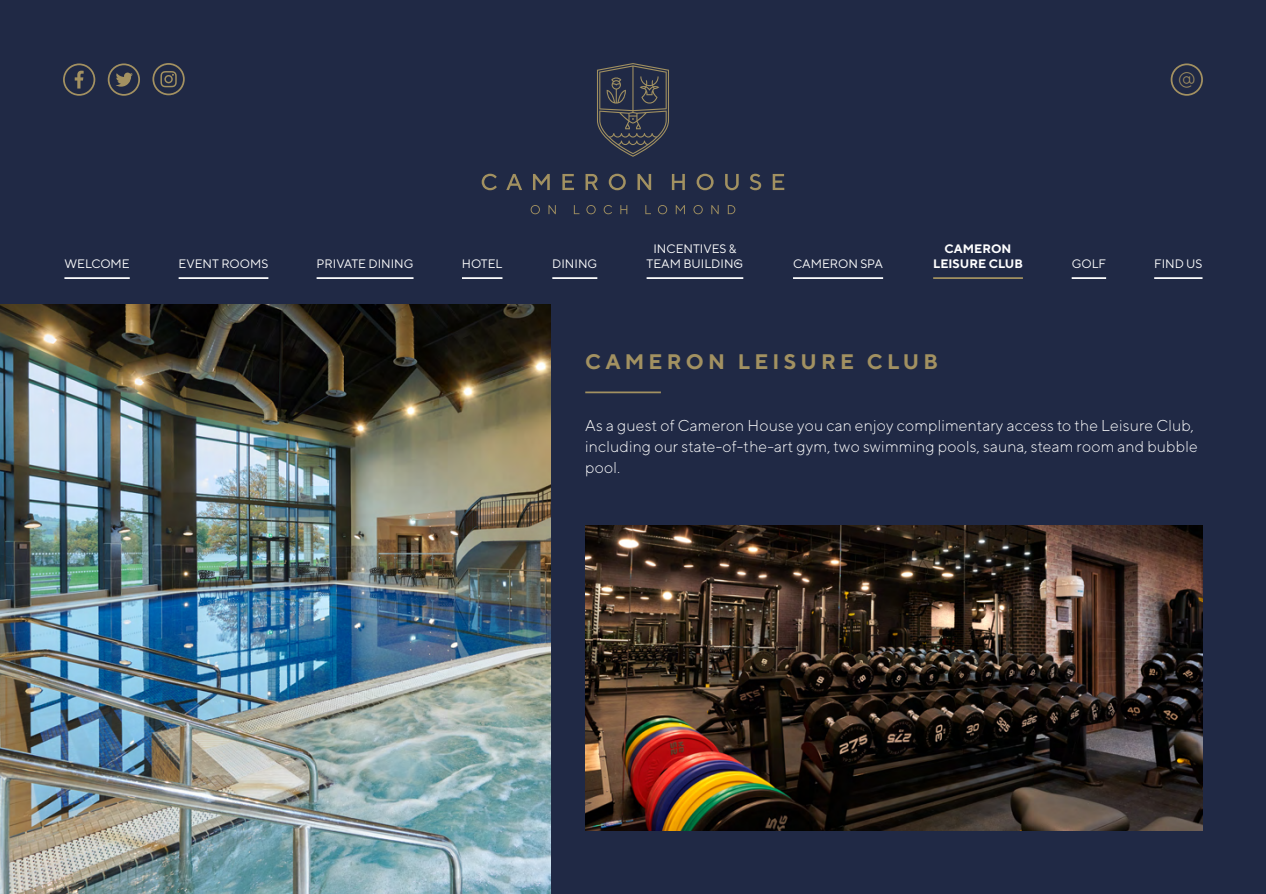
<style>
.page{position:relative;width:1266px;height:894px;background:#fff}
.page>*{position:absolute;margin:0;border:0;box-sizing:border-box;transform-origin:0 0}
.t1{font:700 21px "TT Norms";letter-spacing:.2em;color:#a29161}
.t2{font:300 20.3px "TT Norms";color:#a39161}
.t3{font:300 15.75px/21px "TT Norms";letter-spacing:.01em;color:#fff}
.t4{font:12.25px/14.7px "TT Norms";color:#fff;text-align:center}
.t5{font:700 12.25px/14.7px "TT Norms";color:#fff;text-align:center}
</style>
<div class="page">
<div style="left:0;top:0;width:1265px;height:893px;background:#202945"></div>
<svg style="left:481px;top:174px;width:15px;height:16px"></svg>
<svg style="left:506px;top:174px;width:16px;height:16px"></svg>
<svg style="left:533px;top:174px;width:16px;height:16px"></svg>
<svg style="left:562px;top:174px;width:12px;height:16px"></svg>
<svg style="left:585px;top:174px;width:12px;height:16px"></svg>
<svg style="left:608px;top:174px;width:17px;height:16px"></svg>
<svg style="left:637px;top:174px;width:14px;height:16px"></svg>
<svg style="left:671px;top:174px;width:13px;height:16px"></svg>
<svg style="left:696px;top:174px;width:17px;height:16px"></svg>
<svg style="left:725px;top:174px;width:13px;height:16px"></svg>
<svg style="left:749px;top:174px;width:12px;height:16px"></svg>
<svg style="left:772px;top:174px;width:12px;height:16px"></svg>
<svg style="left:530px;top:205px;width:10px;height:9px"></svg>
<svg style="left:548px;top:205px;width:7px;height:9px"></svg>
<svg style="left:573px;top:205px;width:6px;height:9px"></svg>
<svg style="left:586px;top:205px;width:9px;height:9px"></svg>
<svg style="left:603px;top:205px;width:9px;height:9px"></svg>
<svg style="left:620px;top:205px;width:7px;height:9px"></svg>
<svg style="left:645px;top:205px;width:5px;height:9px"></svg>
<svg style="left:658px;top:205px;width:9px;height:9px"></svg>
<svg style="left:675px;top:205px;width:9px;height:9px"></svg>
<svg style="left:693px;top:205px;width:9px;height:9px"></svg>
<svg style="left:711px;top:205px;width:7px;height:9px"></svg>
<svg style="left:727px;top:205px;width:8px;height:9px"></svg>
<svg style="left:597px;top:63px;width:72px;height:94px"></svg>
<div style="left:63px;top:63px;width:32px;height:33px;border:2px solid #a39161;border-radius:50%"></div>
<svg style="left:75px;top:71px;width:9px;height:17px"></svg>
<div style="left:108px;top:63px;width:32px;height:33px;border:2px solid #a39161;border-radius:50%"></div>
<svg style="left:116px;top:73px;width:17px;height:14px"></svg>
<div style="left:152px;top:63px;width:33px;height:32px;border:2px solid #a39161;border-radius:50%"></div>
<svg style="left:160px;top:71px;width:17px;height:16px"></svg>
<div style="left:1170px;top:63px;width:32px;height:33px;border:2px solid #a39161;border-radius:50%"></div>
<hr style="left:932px;top:277px;width:90px;height:2px;background:#a29161">
<img style="left:0;top:304px;width:550px;height:589px">
<img style="left:585px;top:525px;width:617px;height:305px">
<hr style="left:585px;top:391px;width:75px;height:2px;background:#a29161">
<hr style="left:64px;top:277px;width:66px;height:2px;background:#fff">
<hr style="left:1071px;top:277px;width:34px;height:2px;background:#fff">
<hr style="left:1153px;top:277px;width:49px;height:2px;background:#fff">
<hr style="left:178px;top:277px;width:90px;height:2px;background:#fff">
<hr style="left:316px;top:277px;width:97px;height:2px;background:#fff">
<hr style="left:462px;top:277px;width:40px;height:2px;background:#fff">
<hr style="left:552px;top:277px;width:45px;height:2px;background:#fff">
<hr style="left:646px;top:277px;width:97px;height:2px;background:#fff">
<hr style="left:792px;top:277px;width:90px;height:2px;background:#fff">
<p class="t2" style="left:1177px;top:65px;width:20px">@</p>
<p class="t5" style="left:932px;top:241px;width:91px">CAMERON<br>LEISURE CLUB</p>
<p class="t4" style="left:646px;top:241px;width:98px">INCENTIVES &amp;<br>TEAM BUILDING</p>
<p class="t4" style="left:64px;top:255px;width:67px">WELCOME</p>
<p class="t4" style="left:178px;top:255px;width:91px">EVENT ROOMS</p>
<p class="t4" style="left:316px;top:255px;width:98px">PRIVATE DINING</p>
<p class="t4" style="left:462px;top:255px;width:42px">HOTEL</p>
<p class="t4" style="left:552px;top:255px;width:47px">DINING</p>
<p class="t4" style="left:1071px;top:255px;width:36px">GOLF</p>
<p class="t4" style="left:1153px;top:255px;width:50px">FIND US</p>
<p class="t4" style="left:792px;top:255px;width:92px">CAMERON SPA</p>
<p class="t1" style="left:585px;top:348px;width:354px">CAMERON LEISURE CLUB</p>
<p class="t3" style="left:585px;top:415px;width:613px">As a guest of Cameron House you can enjoy complimentary access to the Leisure Club, including our state-of-the-art gym, two swimming pools, sauna, steam room and bubble pool.</p>
</div>
